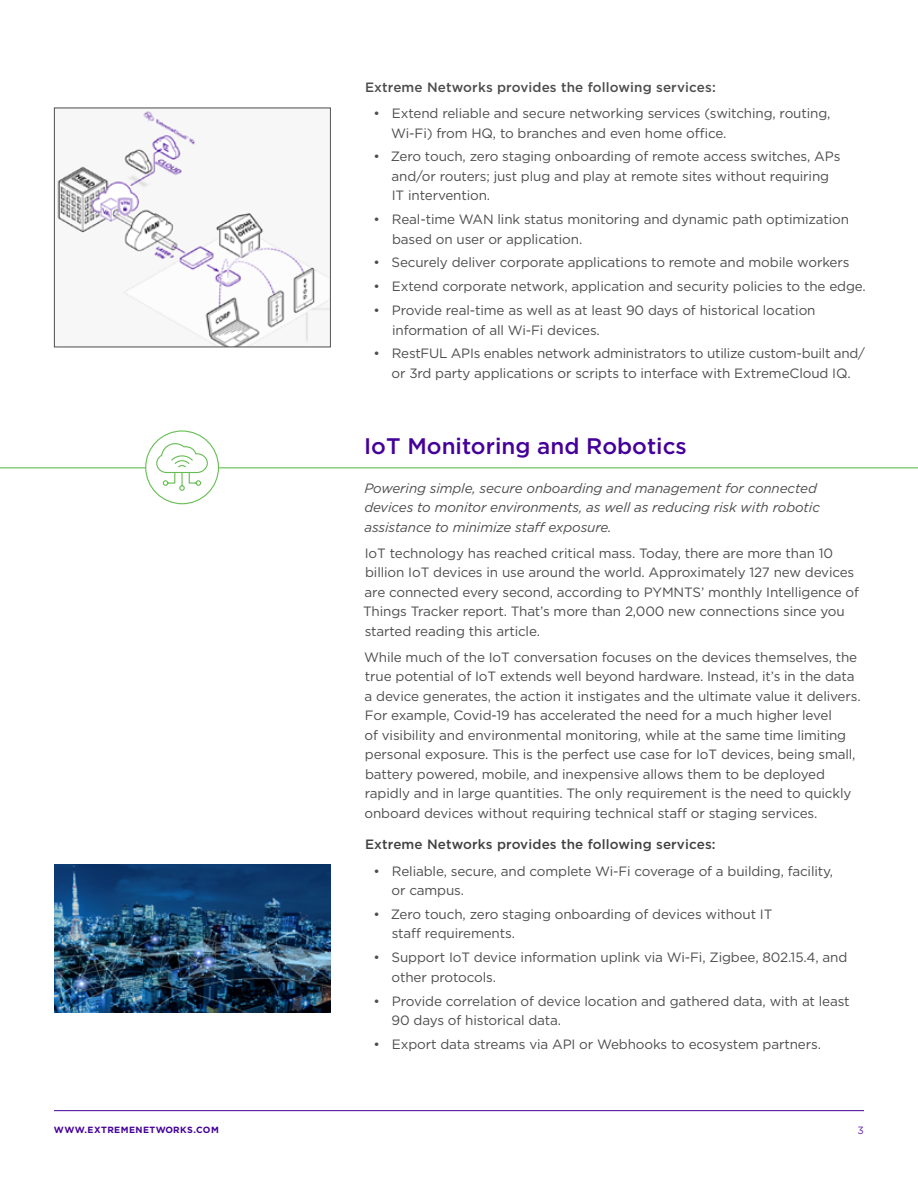
<style>
.page{position:relative;width:918px;height:1188px;background:#fff}
.page>*{position:absolute;margin:0;border:0;box-sizing:border-box;transform-origin:0 0}
.t1{font:500 22.5px "Gotham";color:#409}
.t2{font:13.5px/19.5px "Gotham";letter-spacing:-.01em;color:#4d4d4f}
.t3{font:italic 13.5px/19.5px "Gotham";letter-spacing:-.01em;color:#4d4d4f}
.t4{font:500 13.5px "Gotham";letter-spacing:.01em;color:#4d4d4f}
.t5{font:500 13.5px "Gotham";letter-spacing:.01em;color:#414042}
.t6{font:10.5px "Gotham";color:#6026a8}
.t7{font:700 9px "Gotham";letter-spacing:.05em;color:#409}
</style>
<div class="page">
<hr style="left:54px;top:1110px;width:810px;height:1px;background:#409">
<svg style="left:152px;top:440px;width:56px;height:51px"></svg>
<div style="left:145px;top:430px;width:74px;height:74px;border:1px solid #67bd53;border-radius:50%"></div>
<hr style="left:218px;top:467px;width:700px;height:1px;background:#67bd53">
<hr style="left:0;top:467px;width:146px;height:1px;background:#67bd53">
<img style="left:54px;top:864px;width:277px;height:149px">
<img style="left:57px;top:111px;width:272px;height:234px">
<div style="left:54px;top:108px;width:277px;height:239px;border:1px solid #4d4d4f"></div>
<p class="t4" style="left:365px;top:78px;width:352px">Extreme Networks provides the following services:</p>
<p class="t2" style="left:391px;top:103px;width:441px;text-indent:-18px">• Extend reliable and secure networking services (switching, routing,<br>Wi-Fi) from HQ, to branches and even home office.</p>
<p class="t2" style="left:392px;top:147px;width:450px;text-indent:-18px">• Zero touch, zero staging onboarding of remote access switches, APs and/or routers; just plug and play at remote sites without requiring<br>IT intervention.</p>
<p class="t2" style="left:392px;top:209px;width:459px;text-indent:-19px">• Real-time WAN link status monitoring and dynamic path optimization based on user or application.</p>
<p class="t2" style="left:373px;top:253px;width:478px">• Securely deliver corporate applications to remote and mobile workers</p>
<p class="t2" style="left:373px;top:276px;width:494px">• Extend corporate network, application and security policies to the edge.</p>
<p class="t2" style="left:392px;top:300px;width:425px;text-indent:-19px">• Provide real-time as well as at least 90 days of historical location information of all Wi-Fi devices.</p>
<p class="t2" style="left:373px;top:344px;width:493px;text-align:center">• RestFUL APIs enables network administrators to utilize custom-built and/ or 3rd party applications or scripts to interface with ExtremeCloud IQ.</p>
<h1 class="t1" style="left:364px;top:431px;width:324px">IoT Monitoring and Robotics</h1>
<p class="t3" style="left:364px;top:478px;width:457px">Powering simple, secure onboarding and management for connected devices to monitor environments, as well as reducing risk with robotic assistance to minimize staff exposure.</p>
<p class="t2" style="left:363px;top:543px;width:497px">IoT technology has reached critical mass. Today, there are more than 10 billion IoT devices in use around the world. Approximately 127 new devices are connected every second, according to PYMNTS’ monthly Intelligence of Things Tracker report. That’s more than 2,000 new connections since you started reading this article.</p>
<p class="t2" style="left:364px;top:647px;width:498px">While much of the IoT conversation focuses on the devices themselves, the true potential of IoT extends well beyond hardware. Instead, it’s in the data a device generates, the action it instigates and the ultimate value it delivers.<br>For example, Covid-19 has accelerated the need for a much higher level<br>of visibility and environmental monitoring, while at the same time limiting personal exposure. This is the perfect use case for IoT devices, being small, battery powered, mobile, and inexpensive allows them to be deployed rapidly and in large quantities. The only requirement is the need to quickly onboard devices without requiring technical staff or staging services.</p>
<p class="t5" style="left:365px;top:836px;width:352px">Extreme Networks provides the following services:</p>
<p class="t2" style="left:392px;top:861px;width:443px;text-indent:-18px">• Reliable, secure, and complete Wi-Fi coverage of a building, facility, or campus.</p>
<p class="t2" style="left:392px;top:904px;width:382px;text-indent:-18px">• Zero touch, zero staging onboarding of devices without IT staff requirements.</p>
<p class="t2" style="left:392px;top:947px;width:457px;text-indent:-18px">• Support IoT device information uplink via Wi-Fi, Zigbee, 802.15.4, and other protocols.</p>
<p class="t2" style="left:392px;top:991px;width:460px;text-indent:-18px">• Provide correlation of device location and gathered data, with at least<br>90 days of historical data.</p>
<p class="t2" style="left:373px;top:1034px;width:449px">• Export data streams via API or Webhooks to ecosystem partners.</p>
<p class="t7" style="left:54px;top:1124px;width:166px">WWW.EXTREMENETWORKS.COM</p>
<p class="t6" style="left:858px;top:1124px;width:8px">3</p>
</div>
